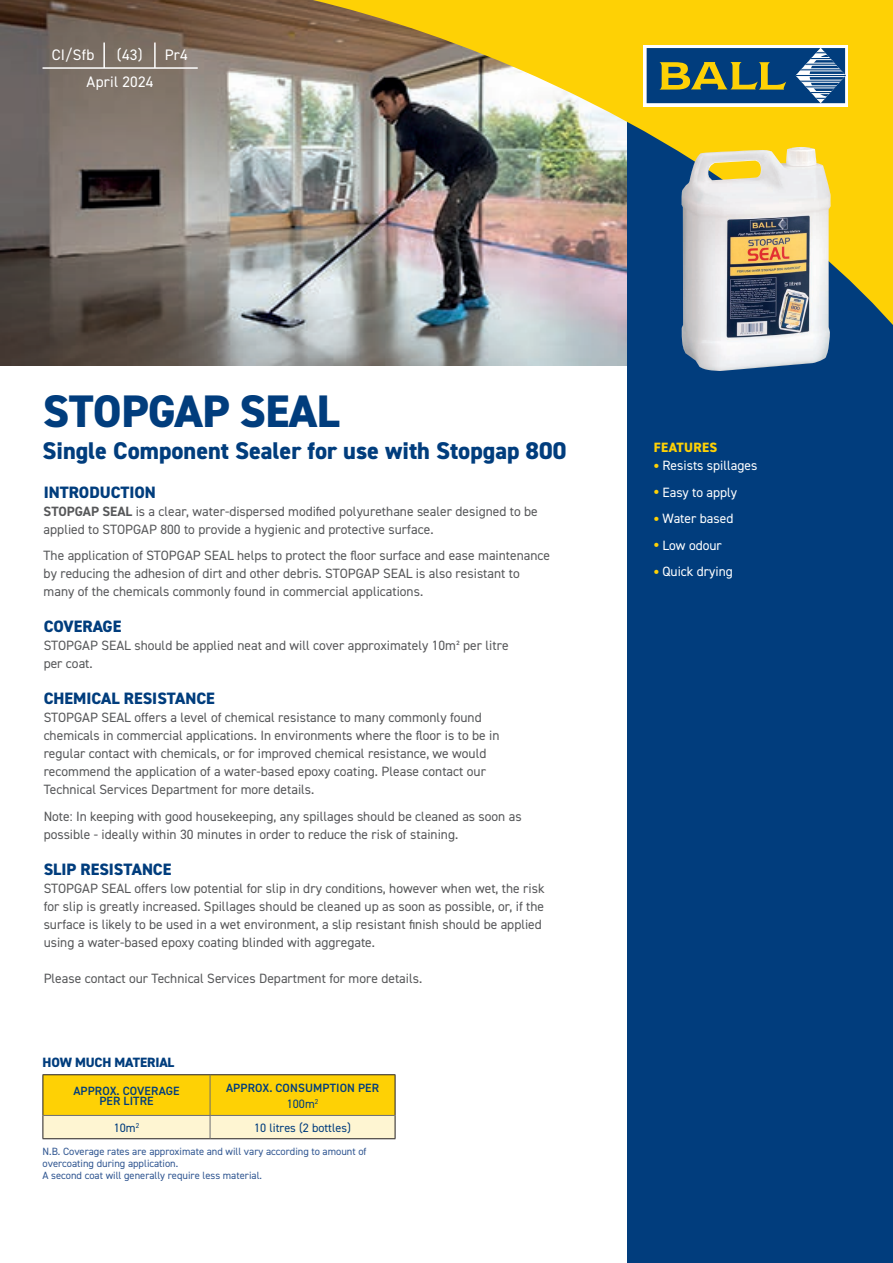
<style>
.page{position:relative;width:893px;height:1263px;background:#fff}
.page>*{position:absolute;margin:0;border:0;box-sizing:border-box;transform-origin:0 0}
.t1{font:800 45.75px "DIN2014";letter-spacing:-.01em;color:#013d7d}
.t2{font:800 24.3px "DIN2014";color:#013d7d}
.t3{font:800 16.5px "DIN2014";color:#013d7d}
.t4{font:15.3px/26.8px "DIN2014";letter-spacing:.015em;color:#fff}
.t5{font:13.5px/18px "DIN2014";color:#57585a}
.t6{font:13.5px "DIN2014";color:#fff}
.t7{font:800 13.5px "DIN2014";letter-spacing:-.01em;color:#013d7d}
.t8{font:800 13.5px "DIN2014";letter-spacing:.02em;color:#fed105}
.t9{font:12.15px "DIN2014";color:#013d7d}
.t10{font:600 12px/10.5px "DIN2014";letter-spacing:.01em;color:#013d7d;text-align:center}
.t11{font:10.5px/12px "DIN2014";color:#305691}
.s1{font-weight:700}
.s2{font-weight:700;font-size:18px;color:#fed105}
</style>
<div class="page">
<img style="left:0;top:325px;width:628px;height:41px">
<div style="left:628px;top:0;width:265px;height:1263px;background:#013d7d"></div>
<img style="left:0;top:0;width:893px;height:325px">
<hr style="left:43px;top:67px;width:155px;height:2px;background:#fff">
<hr style="left:103px;top:43px;width:2px;height:25px;background:#fff">
<hr style="left:154px;top:43px;width:2px;height:25px;background:#fff">
<img style="left:681px;top:147px;width:150px;height:224px">
<hr style="left:43px;top:1074px;width:167px;height:1px;background:#231f20">
<hr style="left:210px;top:1074px;width:185px;height:1px;background:#231f20">
<svg style="left:43px;top:1075px;width:353px;height:64px;background:#f6d84e"></svg>
<div style="left:644px;top:45px;width:204px;height:61px;background:#fff"></div>
<svg style="left:646px;top:48px;width:200px;height:56px;background:#386177"></svg>
<p class="t4" style="left:52px;top:41px;width:44px">CI/Sfb</p>
<p class="t4" style="left:87px;top:41px;width:68px;text-indent:30px">(43)<br>April 2024</p>
<p class="t4" style="left:165px;top:41px;width:25px">Pr4</p>
<h1 class="t1" style="left:43px;top:381px;width:298px">STOPGAP SEAL</h1>
<h2 class="t2" style="left:43px;top:434px;width:525px">Single Component Sealer for use with Stopgap 800</h2>
<p class="t3" style="left:44px;top:481px;width:114px">INTRODUCTION</p>
<p class="t5" style="left:44px;top:502px;width:496px"><span class="s1">STOPGAP SEAL</span> is a clear, water-dispersed modified polyurethane sealer designed to be applied to STOPGAP 800 to provide a hygienic and protective surface.</p>
<p class="t5" style="left:44px;top:546px;width:508px">The application of STOPGAP SEAL helps to protect the floor surface and ease maintenance by reducing the adhesion of dirt and other debris. STOPGAP SEAL is also resistant to many of the chemicals commonly found in commercial applications.</p>
<p class="t3" style="left:44px;top:615px;width:79px">COVERAGE</p>
<p class="t5" style="left:44px;top:636px;width:466px">STOPGAP SEAL should be applied neat and will cover approximately 10m² per litre per coat.</p>
<p class="t3" style="left:44px;top:687px;width:173px">CHEMICAL RESISTANCE</p>
<p class="t5" style="left:44px;top:708px;width:457px">STOPGAP SEAL offers a level of chemical resistance to many commonly found chemicals in commercial applications. In environments where the floor is to be in regular contact with chemicals, or for improved chemical resistance, we would recommend the application of a water-based epoxy coating. Please contact our Technical Services Department for more details.</p>
<p class="t5" style="left:44px;top:807px;width:480px">Note: In keeping with good housekeeping, any spillages should be cleaned as soon as possible - ideally within 30 minutes in order to reduce the risk of staining.</p>
<p class="t3" style="left:44px;top:858px;width:129px">SLIP RESISTANCE</p>
<p class="t5" style="left:44px;top:879px;width:502px">STOPGAP SEAL offers low potential for slip in dry conditions, however when wet, the risk for slip is greatly increased. Spillages should be cleaned up as soon as possible, or, if the surface is likely to be used in a wet environment, a slip resistant finish should be applied using a water-based epoxy coating blinded with aggregate.</p>
<p class="t5" style="left:44px;top:969px;width:380px">Please contact our Technical Services Department for more details.</p>
<p class="t7" style="left:43px;top:1053px;width:133px">HOW MUCH MATERIAL</p>
<p class="t10" style="left:73px;top:1085px;width:108px">APPROX. COVERAGE<br>PER LITRE</p>
<p class="t10" style="left:226px;top:1082px;width:155px">APPROX. CONSUMPTION PER</p>
<p class="t9" style="left:287px;top:1096px;width:33px">100m<sup>2</sup></p>
<p class="t9" style="left:114px;top:1120px;width:27px">10m<sup>2</sup></p>
<p class="t9" style="left:254px;top:1120px;width:98px">10 litres (2 bottles)</p>
<p class="t11" style="left:43px;top:1145px;width:326px">N.B. Coverage rates are approximate and will vary according to amount of overcoating during application.<br>A second coat will generally require less material.</p>
<p class="t8" style="left:654px;top:439px;width:65px">FEATURES</p>
<p class="t6" style="left:654px;top:457px;width:105px"><span class="s2">•</span> Resists spillages</p>
<p class="t6" style="left:654px;top:484px;width:85px"><span class="s2">•</span> Easy to apply</p>
<p class="t6" style="left:654px;top:510px;width:81px"><span class="s2">•</span> Water based</p>
<p class="t6" style="left:654px;top:537px;width:70px"><span class="s2">•</span> Low odour</p>
<p class="t6" style="left:654px;top:563px;width:81px"><span class="s2">•</span> Quick drying</p>
</div>
